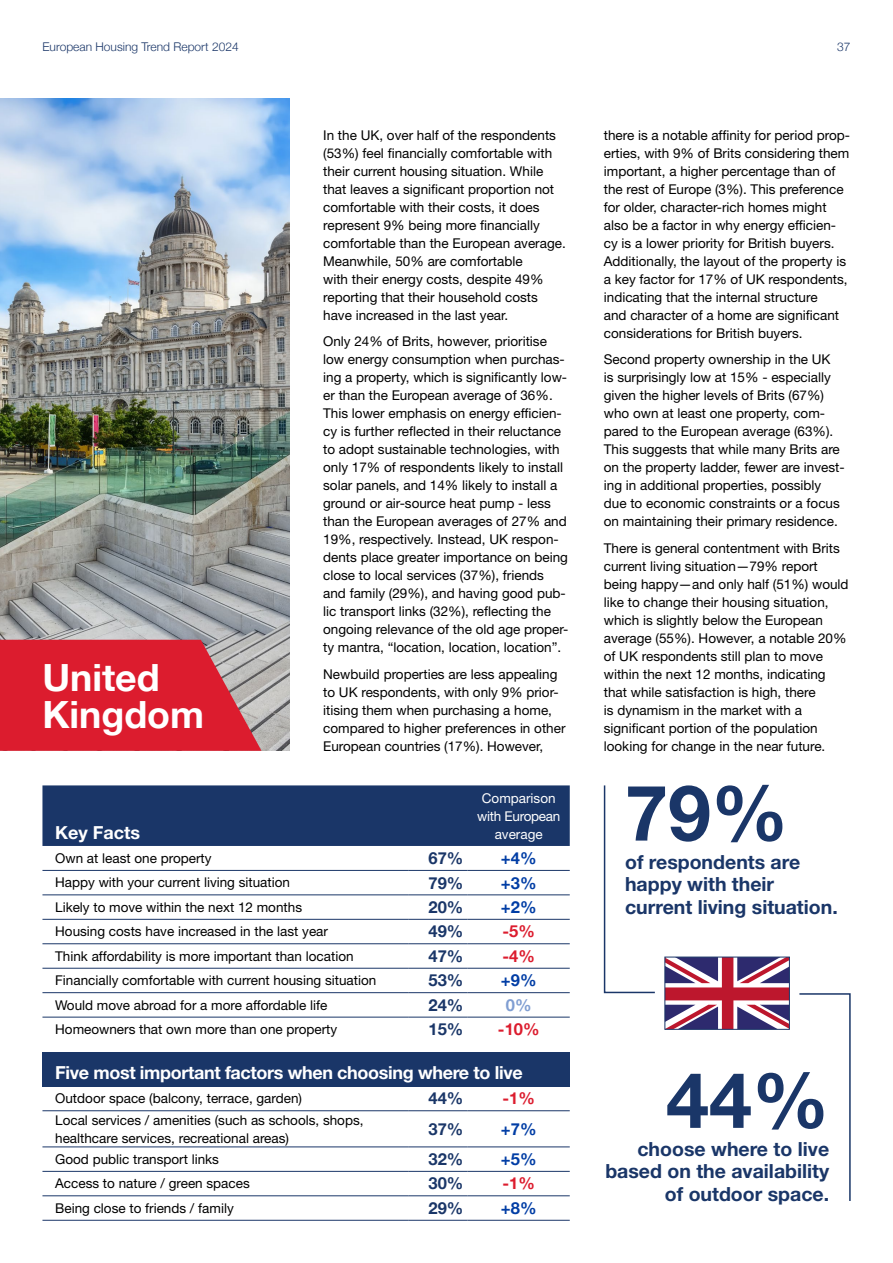
<style>
.page{position:relative;width:893px;height:1263px;background:#fff}
.page>*{position:absolute;margin:0;border:0;box-sizing:border-box;transform-origin:0 0}
.t1{font:700 77.25px "Helvetica Neue LT Std";color:#1a3668}
.t2{font:700 37.5px/37.5px "Helvetica Neue LTW1 G";color:#fff}
.t3{font:700 19.5px/22.5px "Helvetica Neue LT Std";color:#1a3668}
.t4{font:700 18px "Helvetica Neue LT Std";letter-spacing:-.02em;color:#fff}
.t5{font:700 18px "Helvetica Neue LT Std";color:#fff}
.t6{font:700 16.5px "Helvetica Neue LTW1 G";color:#1a3668}
.t7{font:700 16.5px "Helvetica Neue LTW1 G";color:#003da5}
.t8{font:700 16.5px "Helvetica Neue LTW1 G";color:#dc1c2e}
.t9{font:700 16.5px "Helvetica Neue LTW1 G";color:#809ed2}
.t10{font:13.5px/18px "Helvetica Neue LT Std";color:#000}
.t11{font:13.5px/18px "Helvetica Neue LT Std";color:#fff;text-align:center}
.t12{font:300 12px "Helvetica Neue LTW1 G";color:#1a3668}
</style>
<div class="page">
<img style="left:0;top:98px;width:289px;height:653px">
<div style="left:42px;top:785px;width:528px;height:61px;background:#1a3668"></div>
<div style="left:42px;top:1052px;width:528px;height:34px;background:#1a3668"></div>
<hr style="left:42px;top:870px;width:366px;height:1px;background:#1a3668">
<hr style="left:408px;top:870px;width:60px;height:1px;background:#1a3668">
<hr style="left:468px;top:870px;width:102px;height:1px;background:#1a3668">
<hr style="left:42px;top:895px;width:366px;height:1px;background:#1a3668">
<hr style="left:408px;top:895px;width:60px;height:1px;background:#1a3668">
<hr style="left:468px;top:895px;width:102px;height:1px;background:#1a3668">
<hr style="left:42px;top:919px;width:366px;height:1px;background:#1a3668">
<hr style="left:408px;top:919px;width:60px;height:1px;background:#1a3668">
<hr style="left:468px;top:919px;width:102px;height:1px;background:#1a3668">
<hr style="left:42px;top:943px;width:366px;height:1px;background:#1a3668">
<hr style="left:408px;top:943px;width:60px;height:1px;background:#1a3668">
<hr style="left:468px;top:943px;width:102px;height:1px;background:#1a3668">
<hr style="left:42px;top:968px;width:366px;height:1px;background:#1a3668">
<hr style="left:408px;top:968px;width:60px;height:1px;background:#1a3668">
<hr style="left:468px;top:968px;width:102px;height:1px;background:#1a3668">
<hr style="left:42px;top:992px;width:366px;height:1px;background:#1a3668">
<hr style="left:408px;top:992px;width:60px;height:1px;background:#1a3668">
<hr style="left:468px;top:992px;width:102px;height:1px;background:#1a3668">
<hr style="left:42px;top:1017px;width:366px;height:1px;background:#1a3668">
<hr style="left:408px;top:1017px;width:60px;height:1px;background:#1a3668">
<hr style="left:468px;top:1017px;width:102px;height:1px;background:#1a3668">
<hr style="left:42px;top:1110px;width:366px;height:1px;background:#1a3668">
<hr style="left:408px;top:1110px;width:60px;height:1px;background:#1a3668">
<hr style="left:468px;top:1110px;width:102px;height:1px;background:#1a3668">
<hr style="left:42px;top:1147px;width:366px;height:1px;background:#1a3668">
<hr style="left:408px;top:1147px;width:60px;height:1px;background:#1a3668">
<hr style="left:468px;top:1147px;width:102px;height:1px;background:#1a3668">
<hr style="left:42px;top:1171px;width:366px;height:1px;background:#1a3668">
<hr style="left:408px;top:1171px;width:60px;height:1px;background:#1a3668">
<hr style="left:468px;top:1171px;width:102px;height:1px;background:#1a3668">
<hr style="left:42px;top:1195px;width:366px;height:1px;background:#1a3668">
<hr style="left:408px;top:1195px;width:60px;height:1px;background:#1a3668">
<hr style="left:468px;top:1195px;width:102px;height:1px;background:#1a3668">
<hr style="left:42px;top:1220px;width:366px;height:1px;background:#1a3668">
<hr style="left:408px;top:1220px;width:60px;height:1px;background:#1a3668">
<hr style="left:468px;top:1220px;width:102px;height:1px;background:#1a3668">
<svg style="left:603px;top:785px;width:52px;height:209px"></svg>
<svg style="left:799px;top:993px;width:52px;height:208px"></svg>
<svg style="left:667px;top:959px;width:121px;height:68px"></svg>
<div style="left:665px;top:957px;width:125px;height:72px;border:1px solid #1a3668"></div>
<svg style="left:0;top:640px;width:261px;height:111px;background:#d72d3d"></svg>
<p class="t12" style="left:42px;top:39px;width:198px">European Housing Trend Report 2024</p>
<p class="t12" style="left:837px;top:39px;width:15px">37</p>
<h2 class="t2" style="left:42px;top:658px;width:163px">United<br>Kingdom</h2>
<h3 class="t5" style="left:55px;top:821px;width:87px">Key Facts</h3>
<p class="t10" style="left:323px;top:126px;width:244px">In the UK, over half of the respondents (53%) feel financially comfortable with their current housing situation. While that leaves a significant proportion not comfortable with their costs, it does represent 9% being more financially comfortable than the European average.<br>Meanwhile, 50% are comfortable<br>with their energy costs, despite 49% reporting that their household costs have increased in the last year.</p>
<p class="t10" style="left:323px;top:332px;width:247px">Only 24% of Brits, however, prioritise low energy consumption when purchas&shy;ing a property, which is significantly low&shy;er than the European average of 36%.<br>This lower emphasis on energy efficien&shy;cy is further reflected in their reluctance to adopt sustainable technologies, with only 17% of respondents likely to install solar panels, and 14% likely to install a ground or air-source heat pump - less than the European averages of 27% and 19%, respectively. Instead, UK respon&shy;dents place greater importance on being close to local services (37%), friends and family (29%), and having good pub&shy;lic transport links (32%), reflecting the ongoing relevance of the old age proper&shy;ty mantra, “location, location, location”.</p>
<p class="t10" style="left:323px;top:665px;width:244px">Newbuild properties are less appealing to UK respondents, with only 9% prior&shy;itising them when purchasing a home, compared to higher preferences in other European countries (17%). However,</p>
<p class="t11" style="left:477px;top:788px;width:85px">Comparison with European average</p>
<p class="t10" style="left:55px;top:849px;width:158px">Own at least one property</p>
<p class="t6" style="left:429px;top:848px;width:36px">67%</p>
<p class="t7" style="left:501px;top:848px;width:37px">+4%</p>
<p class="t10" style="left:55px;top:873px;width:236px">Happy with your current living situation</p>
<p class="t6" style="left:429px;top:872px;width:36px">79%</p>
<p class="t7" style="left:501px;top:872px;width:37px">+3%</p>
<p class="t10" style="left:55px;top:898px;width:248px">Likely to move within the next 12 months</p>
<p class="t6" style="left:429px;top:897px;width:36px">20%</p>
<p class="t7" style="left:501px;top:897px;width:37px">+2%</p>
<p class="t10" style="left:55px;top:922px;width:274px">Housing costs have increased in the last year</p>
<p class="t6" style="left:429px;top:921px;width:36px">49%</p>
<p class="t8" style="left:503px;top:921px;width:34px">-5%</p>
<p class="t10" style="left:55px;top:947px;width:300px">Think affordability is more important than location</p>
<p class="t6" style="left:429px;top:946px;width:36px">47%</p>
<p class="t8" style="left:503px;top:946px;width:34px">-4%</p>
<p class="t10" style="left:55px;top:971px;width:323px">Financially comfortable with current housing situation</p>
<p class="t6" style="left:429px;top:970px;width:36px">53%</p>
<p class="t7" style="left:501px;top:970px;width:37px">+9%</p>
<p class="t10" style="left:55px;top:996px;width:274px">Would move abroad for a more affordable life</p>
<p class="t6" style="left:429px;top:995px;width:36px">24%</p>
<p class="t9" style="left:506px;top:995px;width:27px">0%</p>
<p class="t10" style="left:55px;top:1020px;width:284px">Homeowners that own more than one property</p>
<p class="t6" style="left:429px;top:1019px;width:36px">15%</p>
<p class="t8" style="left:498px;top:1019px;width:43px">-10%</p>
<h3 class="t4" style="left:55px;top:1061px;width:469px">Five most important factors when choosing where to live</h3>
<p class="t10" style="left:55px;top:1089px;width:248px">Outdoor space (balcony, terrace, garden)</p>
<p class="t6" style="left:429px;top:1088px;width:36px">44%</p>
<p class="t8" style="left:503px;top:1088px;width:34px">-1%</p>
<p class="t10" style="left:55px;top:1111px;width:310px">Local services / amenities (such as schools, shops, healthcare services, recreational areas)</p>
<p class="t6" style="left:429px;top:1119px;width:36px">37%</p>
<p class="t7" style="left:501px;top:1119px;width:37px">+7%</p>
<p class="t10" style="left:55px;top:1150px;width:165px">Good public transport links</p>
<p class="t6" style="left:429px;top:1149px;width:36px">32%</p>
<p class="t7" style="left:501px;top:1149px;width:37px">+5%</p>
<p class="t10" style="left:55px;top:1174px;width:196px">Access to nature / green spaces</p>
<p class="t6" style="left:429px;top:1173px;width:36px">30%</p>
<p class="t8" style="left:503px;top:1173px;width:34px">-1%</p>
<p class="t10" style="left:55px;top:1199px;width:180px">Being close to friends / family</p>
<p class="t6" style="left:429px;top:1198px;width:36px">29%</p>
<p class="t7" style="left:501px;top:1198px;width:37px">+8%</p>
<p class="t10" style="left:604px;top:126px;width:248px">there is a notable affinity for period prop&shy;erties, with 9% of Brits considering them important, a higher percentage than of the rest of Europe (3%). This preference for older, character-rich homes might also be a factor in why energy efficien&shy;cy is a lower priority for British buyers.<br>Additionally, the layout of the property is a key factor for 17% of UK respondents, indicating that the internal structure<br>and character of a home are significant considerations for British buyers.</p>
<p class="t10" style="left:604px;top:350px;width:242px">Second property ownership in the UK<br>is surprisingly low at 15% - especially given the higher levels of Brits (67%) who own at least one property, com&shy;pared to the European average (63%).<br>This suggests that while many Brits are on the property ladder, fewer are invest&shy;ing in additional properties, possibly due to economic constraints or a focus on maintaining their primary residence.</p>
<p class="t10" style="left:604px;top:538px;width:246px">There is general contentment with Brits current living situation—79% report being happy—and only half (51%) would like to change their housing situation, which is slightly below the European average (55%). However, a notable 20% of UK respondents still plan to move within the next 12 months, indicating that while satisfaction is high, there<br>is dynamism in the market with a significant portion of the population looking for change in the near future.</p>
<h1 class="t1" style="left:625px;top:765px;width:165px">79%</h1>
<h3 class="t3" style="left:625px;top:850px;width:214px">of respondents are happy with their current living situation.</h3>
<h1 class="t1" style="left:666px;top:1052px;width:165px">44%</h1>
<h3 class="t3" style="left:605px;top:1137px;width:225px;text-align:right">choose where to live based on the availability of outdoor space.</h3>
</div>
